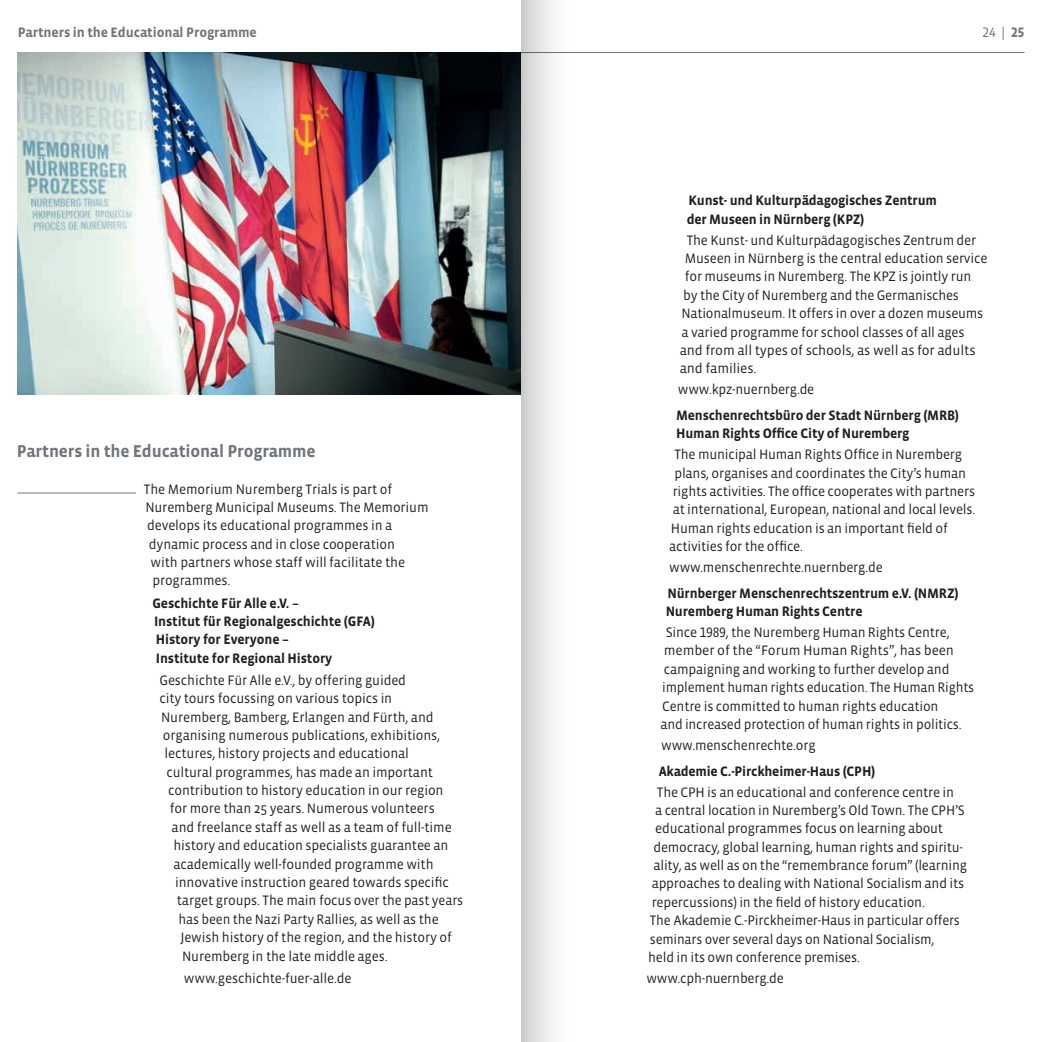
<style>
.page{position:relative;width:1042px;height:1042px;background:#fff}
.page>*{position:absolute;margin:0;border:0;box-sizing:border-box;transform-origin:0 0}
.t1{font:700 17.5px "Vista Sans OT";letter-spacing:-.01em;color:#6f757a}
.t2{font:14px/18.4px "Vista Sans OT";letter-spacing:-.015em;color:#231f20}
.t3{font:700 14px/18.4px "Vista Sans OT";letter-spacing:-.015em;color:#231f20}
.t4{font:14px "Vista Sans OT";letter-spacing:-.015em;color:#231f20;scale:.95 1}
.t5{font:14px "Vista Sans OT";letter-spacing:-.015em;color:#231f20;scale:.96 1}
.t6{font:700 14px "Vista Sans OT";letter-spacing:-.01em;color:#6f757a}
.t7{font:14px "Vista Sans OT";color:#6f757a}
.s1{font-weight:700}
</style>
<div class="page">
<img style="left:17px;top:52px;width:504px;height:342px">
<hr style="left:521px;top:52px;width:503px;height:1px;background:#6f757a">
<div style="left:521px;top:0;width:49px;height:1042px;background:linear-gradient(to right,#cfcfd0,#fff)"></div>
<hr style="left:17px;top:492px;width:119px;height:1px;background:#6f757a">
<p class="t6" style="left:18px;top:25px;width:241px">Partners in the Educational Programme</p>
<p class="t1" style="left:17px;top:442px;width:300px">Partners in the Educational Programme</p>
<p class="t2" style="left:144px;top:480px;width:250px">The Memorium Nuremberg Trials is part of</p>
<p class="t2" style="left:145px;top:498px;width:285px">Nuremberg Municipal Museums. The Memorium</p>
<p class="t2" style="left:147px;top:517px;width:247px">develops its educational programmes in a</p>
<p class="t2" style="left:149px;top:535px;width:248px">dynamic process and in close cooperation</p>
<p class="t2" style="left:151px;top:553px;width:256px">with partners whose staff will facilitate the</p>
<p class="t2" style="left:152px;top:572px;width:80px">programmes.</p>
<p class="t3" style="left:152px;top:594px;width:224px">Geschichte Für Alle e.V. –<br>Institut für Regionalgeschichte (GFA)<br>History for Everyone –<br>Institute for Regional History</p>
<p class="t2" style="left:159px;top:671px;width:248px">Geschichte Für Alle e.V., by offering guided</p>
<p class="t2" style="left:159px;top:689px;width:234px">city tours focussing on various topics in</p>
<p class="t2" style="left:161px;top:708px;width:274px">Nuremberg, Bamberg, Erlangen and Fürth, and</p>
<p class="t2" style="left:163px;top:726px;width:279px">organising numerous publications, exhibitions,</p>
<p class="t2" style="left:165px;top:745px;width:246px">lectures, history projects and educational</p>
<p class="t2" style="left:166px;top:763px;width:268px">cultural programmes, has made an important</p>
<p class="t2" style="left:168px;top:781px;width:277px">contribution to history education in our region</p>
<p class="t2" style="left:170px;top:800px;width:266px">for more than 25 years. Numerous volunteers</p>
<p class="t2" style="left:172px;top:818px;width:282px">and freelance staff as well as a team of full-time</p>
<p class="t2" style="left:173px;top:836px;width:277px">history and education specialists guarantee an</p>
<p class="t2" style="left:173px;top:855px;width:262px">academically well-founded programme with</p>
<p class="t2" style="left:175px;top:873px;width:275px">innovative instruction geared towards specific</p>
<p class="t2" style="left:177px;top:891px;width:288px">target groups. The main focus over the past years</p>
<p class="t4" style="left:179px;top:912px;width:275px">has been the Nazi Party Rallies, as well as the</p>
<p class="t2" style="left:180px;top:928px;width:273px">Jewish history of the region, and the history of</p>
<p class="t2" style="left:182px;top:947px;width:207px">Nuremberg in the late middle ages.</p>
<p class="t2" style="left:184px;top:969px;width:169px">www.geschichte-fuer-alle.de</p>
<p class="t7" style="left:982px;top:25px;width:44px">24 | <span class="s1">25</span></p>
<p class="t3" style="left:687px;top:192px;width:252px">Kunst- und Kulturpädagogisches Zentrum der Museen in Nürnberg (KPZ)</p>
<p class="t2" style="left:687px;top:231px;width:291px">The Kunst- und Kulturpädagogisches Zentrum der</p>
<p class="t2" style="left:685px;top:249px;width:304px">Museen in Nürnberg is the central education service</p>
<p class="t2" style="left:685px;top:268px;width:288px">for museums in Nuremberg. The KPZ is jointly run</p>
<p class="t2" style="left:683px;top:286px;width:277px">by the City of Nuremberg and the Germanisches</p>
<p class="t5" style="left:681px;top:306px;width:316px">Nationalmuseum. It offers in over a dozen museums</p>
<p class="t2" style="left:681px;top:323px;width:285px">a varied programme for school classes of all ages</p>
<p class="t2" style="left:680px;top:341px;width:297px">and from all types of schools, as well as for adults</p>
<p class="t2" style="left:680px;top:360px;width:78px">and families.</p>
<p class="t2" style="left:678px;top:380px;width:138px">www.kpz-nuernberg.de</p>
<p class="t3" style="left:676px;top:406px;width:284px">Menschenrechtsbüro der Stadt Nürnberg (MRB)<br>Human Rights Office City of Nuremberg</p>
<p class="t2" style="left:674px;top:446px;width:289px">The municipal Human Rights Office in Nuremberg</p>
<p class="t2" style="left:674px;top:464px;width:293px">plans, organises and coordinates the City’s human</p>
<p class="t2" style="left:673px;top:482px;width:304px">rights activities. The office cooperates with partners</p>
<p class="t2" style="left:673px;top:501px;width:304px">at international, European, national and local levels.</p>
<p class="t2" style="left:671px;top:519px;width:278px">Human rights education is an important field of</p>
<p class="t2" style="left:669px;top:537px;width:135px">activities for the office.</p>
<p class="t2" style="left:669px;top:558px;width:215px">www.menschenrechte.nuernberg.de</p>
<p class="t3" style="left:666px;top:584px;width:294px">Nürnberger Menschenrechtszentrum e.V. (NMRZ)<br>Nuremberg Human Rights Centre</p>
<p class="t2" style="left:660px;top:623px;width:315px;text-indent:5px">Since 1989, the Nuremberg Human Rights Centre, member of the “Forum Human Rights”, has been campaigning and working to further develop and implement human rights education. The Human Rights Centre is committed to human rights education<br>and increased protection of human rights in politics.</p>
<p class="t2" style="left:661px;top:736px;width:156px">www.menschenrechte.org</p>
<p class="t3" style="left:659px;top:762px;width:218px">Akademie C.-Pirckheimer-Haus (CPH)</p>
<p class="t2" style="left:657px;top:783px;width:298px">The CPH is an educational and conference centre in</p>
<p class="t5" style="left:655px;top:803px;width:324px">a central location in Nuremberg’s Old Town. The CPH’S</p>
<p class="t2" style="left:655px;top:819px;width:289px">educational programmes focus on learning about</p>
<p class="t2" style="left:653px;top:838px;width:311px">democracy, global learning, human rights and spiritu-</p>
<p class="t2" style="left:653px;top:856px;width:315px">ality, as well as on the “remembrance forum” (learning</p>
<p class="t2" style="left:652px;top:875px;width:314px">approaches to dealing with National Socialism and its</p>
<p class="t2" style="left:652px;top:893px;width:275px">repercussions) in the field of history education.</p>
<p class="t4" style="left:650px;top:913px;width:328px">The Akademie C.-Pirckheimer-Haus in particular offers</p>
<p class="t4" style="left:650px;top:931px;width:301px">seminars over several days on National Socialism,</p>
<p class="t2" style="left:648px;top:948px;width:213px">held in its own conference premises.</p>
<p class="t2" style="left:646px;top:969px;width:139px">www.cph-nuernberg.de</p>
</div>
